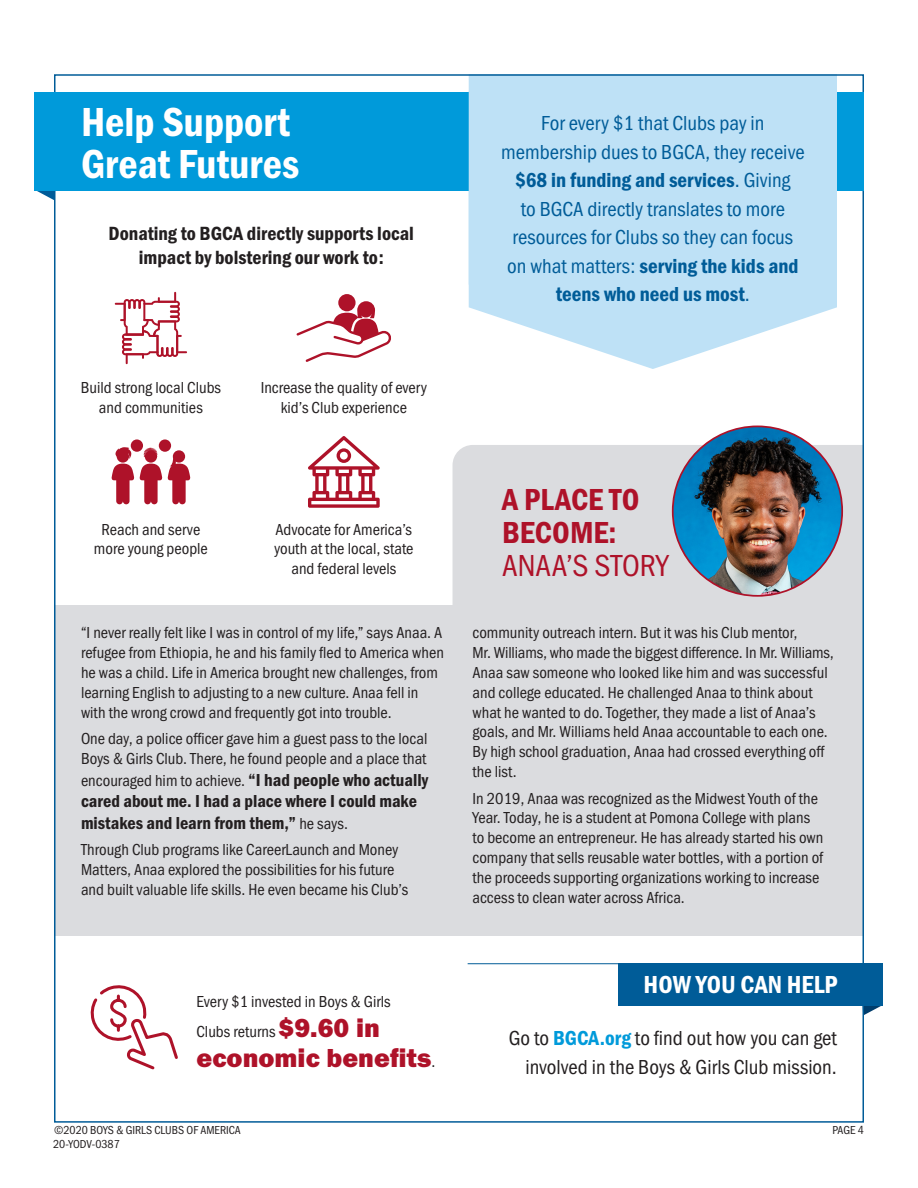
<style>
.page{position:relative;width:918px;height:1188px;background:#fff}
.page>*{position:absolute;margin:0;border:0;box-sizing:border-box;transform-origin:0 0}
.t1{font:42px/42px "Franklin Gothic URW Con Dem";color:#fff}
.t2{font:31.5px/33px "Franklin Gothic URW Con Dem";color:#ae1229}
.t3{font:27px "Franklin Gothic URW Hea";color:#ae1229}
.t4{font:25.5px "Franklin Gothic URW Con Dem";color:#fff}
.t5{font:21px/28.5px "Franklin Gothic URW Cond";color:#005c98;text-align:center}
.t6{font:21px/28.5px "Franklin Gothic URW Cond";color:#231f20;text-align:right}
.t7{font:19.8px/23.7px "Franklin Gothic URW Con Dem";color:#231f20;text-align:center}
.t8{font:18px/21.6px "Franklin Gothic URW Con Dem";color:#231f20}
.t9{font:16.5px/19.8px "Franklin Gothic URW Cond";color:#231f20}
.t10{font:12px "Franklin Gothic URW Cond";color:#231f20}
.s1{font-family:"Franklin Gothic URW Con Dem"}
.s2{font-family:"Franklin Gothic URW Con Dem";font-size:18px}
.s3{font-family:"Franklin Gothic URW Cond";font-size:16.5px}
.s4{font-family:"Franklin Gothic URW Cond"}
.s5{font-family:"Franklin Gothic URW Hea";font-size:27px;color:#ae1229}
.s6{font-family:"Franklin Gothic URW Cond";font-size:16.5px;color:#231f20}
.s7{font-family:"Franklin Gothic URW Con Dem";color:#009ada}
</style>
<div class="page">
<div style="left:54px;top:605px;width:810px;height:330px;background:#dbdcdf"></div>
<div style="left:453px;top:445px;width:408px;height:160px;background:#dbdcdf"></div>
<img style="left:673px;top:426px;width:169px;height:170px;border-radius:85px">
<svg style="left:115px;top:292px;width:72px;height:72px"></svg>
<div style="left:173px;top:450px;width:12px;height:13px;background:#ae1229;border-radius:50%"></div>
<div style="left:131px;top:439px;width:12px;height:13px;background:#ae1229;border-radius:50%"></div>
<div style="left:159px;top:439px;width:12px;height:13px;background:#ae1229;border-radius:50%"></div>
<svg style="left:111px;top:447px;width:51px;height:57px"></svg>
<svg style="left:168px;top:455px;width:22px;height:49px"></svg>
<svg style="left:308px;top:436px;width:72px;height:72px"></svg>
<div style="left:338px;top:294px;width:18px;height:17px;background:#ae1229;border-radius:50%"></div>
<svg style="left:296px;top:301px;width:95px;height:61px"></svg>
<svg style="left:864px;top:1005px;width:18px;height:10px"></svg>
<div style="left:618px;top:963px;width:264px;height:42px;background:#005c98"></div>
<hr style="left:468px;top:963px;width:396px;height:1px;background:#005c98">
<svg style="left:90px;top:985px;width:88px;height:85px"></svg>
<div style="left:469px;top:77px;width:368px;height:14px;background:#bee1f6"></div>
<svg style="left:37px;top:191px;width:18px;height:9px"></svg>
<div style="left:35px;top:93px;width:829px;height:98px;background:#009ada"></div>
<svg style="left:469px;top:91px;width:368px;height:278px;background:#c5e4f6"></svg>
<p class="t1" style="left:81px;top:99px;width:220px">Help Support<br>Great Futures</p>
<p class="t5" style="left:501px;top:108px;width:305px">For every $1 that Clubs pay in membership dues to BGCA, they receive <span class="s1">$68 in funding and services</span>. Giving<br>to BGCA directly translates to more resources for Clubs so they can focus on what matters: <span class="s1">serving the kids and teens who need us most</span>.</p>
<p class="t7" style="left:109px;top:221px;width:307px">Donating to BGCA directly supports local impact by bolstering our work to:</p>
<p class="t9" style="left:81px;top:377px;width:142px;text-align:center">Build strong local Clubs and communities</p>
<p class="t9" style="left:261px;top:377px;width:168px;text-align:center">Increase the quality of every kid’s Club experience</p>
<p class="t9" style="left:94px;top:518px;width:115px;text-align:center">Reach and serve more young people</p>
<p class="t9" style="left:274px;top:518px;width:141px;text-align:center">Advocate for America’s youth at the local, state and federal levels</p>
<p class="t9" style="left:81px;top:622px;width:364px">“I never really felt like I was in control of my life,” says Anaa. A refugee from Ethiopia, he and his family fled to America when he was a child. Life in America brought new challenges, from learning English to adjusting to a new culture. Anaa fell in with the wrong crowd and frequently got into trouble.</p>
<p class="t9" style="left:81px;top:728px;width:348px">One day, a police officer gave him a guest pass to the local<br>Boys &amp; Girls Club. There, he found people and a place that</p>
<p class="t9" style="left:81px;top:769px;width:349px">encouraged him to achieve. <span class="s2">“I had people who actually</span></p>
<p class="t8" style="left:81px;top:790px;width:338px">cared about me. I had a place where I could make mistakes and learn from them,” <span class="s3">he says.</span></p>
<p class="t9" style="left:81px;top:839px;width:329px">Through Club programs like CareerLaunch and Money<br>Matters, Anaa explored the possibilities for his future and built valuable life skills. He even became his Club’s</p>
<p class="t2" style="left:502px;top:482px;width:168px">A PLACE TO<br>BECOME:<br><span class="s4">ANAA’S STORY</span></p>
<p class="t9" style="left:472px;top:622px;width:363px">community outreach intern. But it was his Club mentor,<br>Mr. Williams, who made the biggest difference. In Mr. Williams, Anaa saw someone who looked like him and was successful and college educated. He challenged Anaa to think about what he wanted to do. Together, they made a list of Anaa’s goals, and Mr. Williams held Anaa accountable to each one.<br>By high school graduation, Anaa had crossed everything off the list.</p>
<p class="t9" style="left:472px;top:787px;width:352px">In 2019, Anaa was recognized as the Midwest Youth of the Year. Today, he is a student at Pomona College with plans to become an entrepreneur. He has already started his own company that sells reusable water bottles, with a portion of the proceeds supporting organizations working to increase access to clean water across Africa.</p>
<p class="t9" style="left:197px;top:985px;width:196px;line-height:30.3px">Every $1 invested in Boys &amp; Girls<br>Clubs returns <span class="s5">$9.60 in</span></p>
<p class="t3" style="left:197px;top:1041px;width:240px">economic benefits<span class="s6">.</span></p>
<p class="t4" style="left:644px;top:968px;width:196px">HOW YOU CAN HELP</p>
<p class="t6" style="left:509px;top:1023px;width:330px">Go to <span class="s7">BGCA.org</span> to find out how you can get involved in the Boys &amp; Girls Club mission.</p>
<p class="t10" style="left:54px;top:1121px;width:188px">©2020 BOYS &amp; GIRLS CLUBS OF AMERICA</p>
<p class="t10" style="left:832px;top:1121px;width:33px">PAGE 4</p>
<p class="t10" style="left:53px;top:1136px;width:68px">20-YODV-0387</p>
</div>
